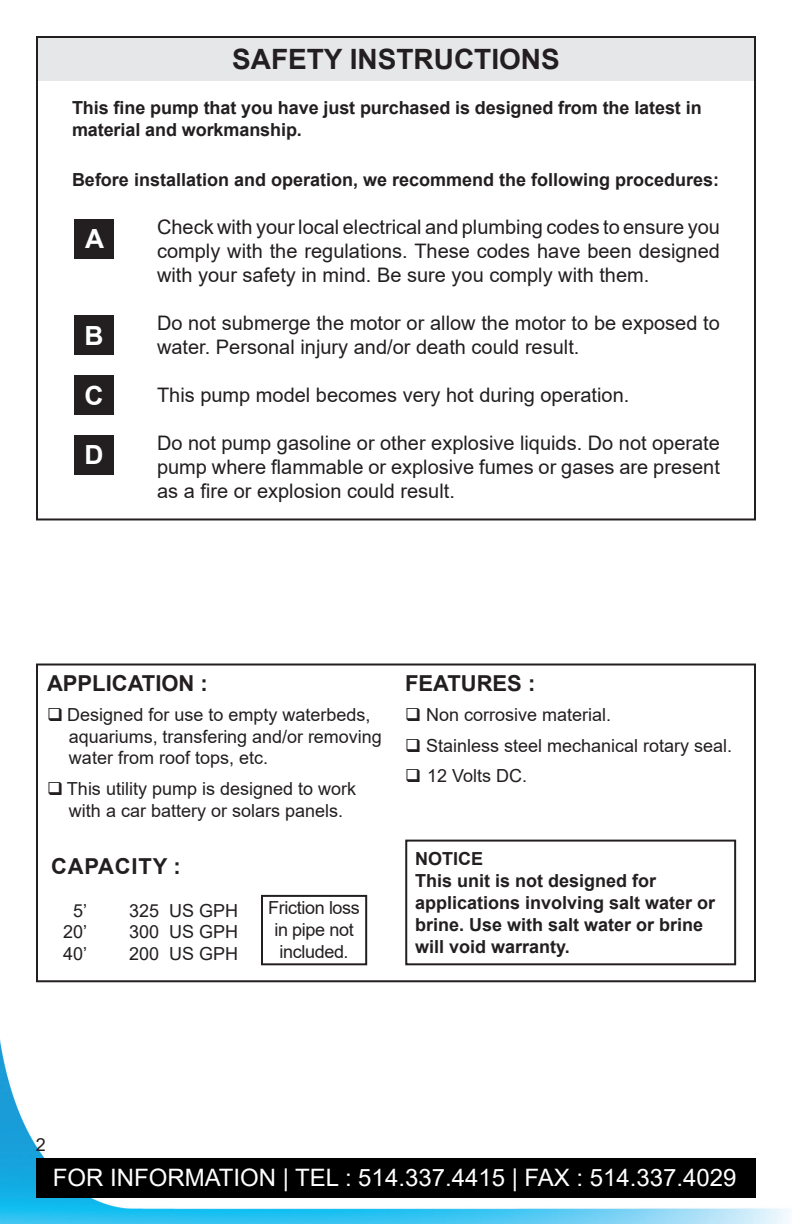
<style>
.page{position:relative;width:792px;height:1224px;background:#fff}
.page>*{position:absolute;margin:0;border:0;box-sizing:border-box;transform-origin:0 0}
.t1{font:700 28px "Arial";color:#231f20}
.t2{font:700 26.4px "Arial";color:#fff}
.t3{font:24px "Arial";color:#fff}
.Style_de_paragraphe_2{font:700 22px "Arial";color:#231f20}
.Style_de_paragraphe_2-2{font:700 22px "Arial";letter-spacing:.035em;color:#231f20}
.t4{font:20px/24px "Arial";color:#231f20;text-align:justify}
.t5{font:700 18px/21.8px "Arial";color:#231f20}
.Style_de_paragraphe_4{font:18px/21.6px "Arial";color:#231f20}
.Style_de_paragraphe_2-3{font:18px "Arial";color:#231f20}
.Style_de_paragraphe_4-2{font:18px/21.6px "Arial";letter-spacing:-.02em;color:#231f20;text-align:center}
</style>
<div class="page">
<img style="left:0;top:1039px;width:789px;height:185px">
<div style="left:36px;top:38px;width:718px;height:43px;background:#e6e7e9"></div>
<div style="left:74px;top:219px;width:40px;height:39px;background:#231f20"></div>
<div style="left:74px;top:315px;width:40px;height:40px;background:#231f20"></div>
<div style="left:74px;top:375px;width:40px;height:40px;background:#231f20"></div>
<div style="left:74px;top:435px;width:40px;height:40px;background:#231f20"></div>
<div style="left:36px;top:36px;width:720px;height:484px;border:2px solid #231f20"></div>
<div style="left:36px;top:664px;width:720px;height:318px;border:2px solid #231f20"></div>
<div style="left:261px;top:895px;width:106px;height:70px;border:2px solid #231f20"></div>
<div style="left:405px;top:840px;width:331px;height:125px;border:2px solid #231f20"></div>
<div style="left:36px;top:1158px;width:720px;height:40px;background:#000"></div>
<p class="t1" style="left:232px;top:40px;width:329px">SAFETY INSTRUCTIONS</p>
<p class="t5" style="left:72px;top:97px;width:631px">This fine pump that you have just purchased is designed from the latest in material and workmanship.</p>
<p class="t5" style="left:72px;top:169px;width:649px">Before installation and operation, we recommend the following procedures:</p>
<p class="t4" style="left:157px;top:215px;width:564px">Check with your local electrical and plumbing codes to ensure you comply with the regulations. These codes have been designed with your safety in mind. Be sure you comply with them.</p>
<p class="t4" style="left:157px;top:311px;width:564px">Do not submerge the motor or allow the motor to be exposed to water. Personal injury and/or death could result.</p>
<p class="t4" style="left:157px;top:383px;width:474px">This pump model becomes very hot during operation.</p>
<p class="t4" style="left:157px;top:431px;width:564px">Do not pump gasoline or other explosive liquids. Do not operate pump where flammable or explosive fumes or gases are present as a fire or explosion could result.</p>
<p class="t2" style="left:85px;top:220px;width:21px">A</p>
<p class="t2" style="left:85px;top:317px;width:21px">B</p>
<p class="t2" style="left:85px;top:377px;width:21px">C</p>
<p class="t2" style="left:85px;top:437px;width:21px">D</p>
<p class="Style_de_paragraphe_2" style="left:47px;top:667px;width:162px">APPLICATION :</p>
<p class="Style_de_paragraphe_4" style="left:69px;top:704px;width:314px;text-indent:-22px">❑ Designed for use to empty waterbeds, aquariums, transfering and/or removing water from roof tops, etc.</p>
<p class="Style_de_paragraphe_4" style="left:47px;top:778px;width:311px;text-align:center">❑ This utility pump is designed to work with a car battery or solars panels.</p>
<p class="Style_de_paragraphe_2-2" style="left:51px;top:850px;width:131px">CAPACITY :</p>
<p class="Style_de_paragraphe_2-3" style="left:73px;top:898px;width:16px">5’</p>
<p class="Style_de_paragraphe_2-3" style="left:129px;top:898px;width:111px">325 US GPH</p>
<p class="Style_de_paragraphe_2-3" style="left:63px;top:920px;width:26px">20’</p>
<p class="Style_de_paragraphe_2-3" style="left:129px;top:920px;width:111px">300 US GPH</p>
<p class="Style_de_paragraphe_2-3" style="left:63px;top:941px;width:26px">40’</p>
<p class="Style_de_paragraphe_2-3" style="left:129px;top:941px;width:111px">200 US GPH</p>
<p class="Style_de_paragraphe_4-2" style="left:268px;top:897px;width:93px">Friction loss in pipe not included.</p>
<p class="Style_de_paragraphe_2" style="left:405px;top:667px;width:132px">FEATURES :</p>
<p class="Style_de_paragraphe_4" style="left:405px;top:704px;width:208px">❑ Non corrosive material.</p>
<p class="Style_de_paragraphe_4" style="left:405px;top:734px;width:329px">❑ Stainless steel mechanical rotary seal.</p>
<p class="Style_de_paragraphe_4" style="left:405px;top:765px;width:124px">❑ 12 Volts DC.</p>
<p class="t5" style="left:415px;top:848px;width:70px">NOTICE</p>
<p class="t5" style="left:415px;top:870px;width:302px">This unit is not designed for applications involving salt water or brine. Use with salt water or brine will void warranty.</p>
<p class="Style_de_paragraphe_4" style="left:36px;top:1134px;width:12px">2</p>
<p class="t3" style="left:53px;top:1161px;width:685px">FOR INFORMATION | TEL : 514.337.4415 | FAX : 514.337.4029</p>
</div>
